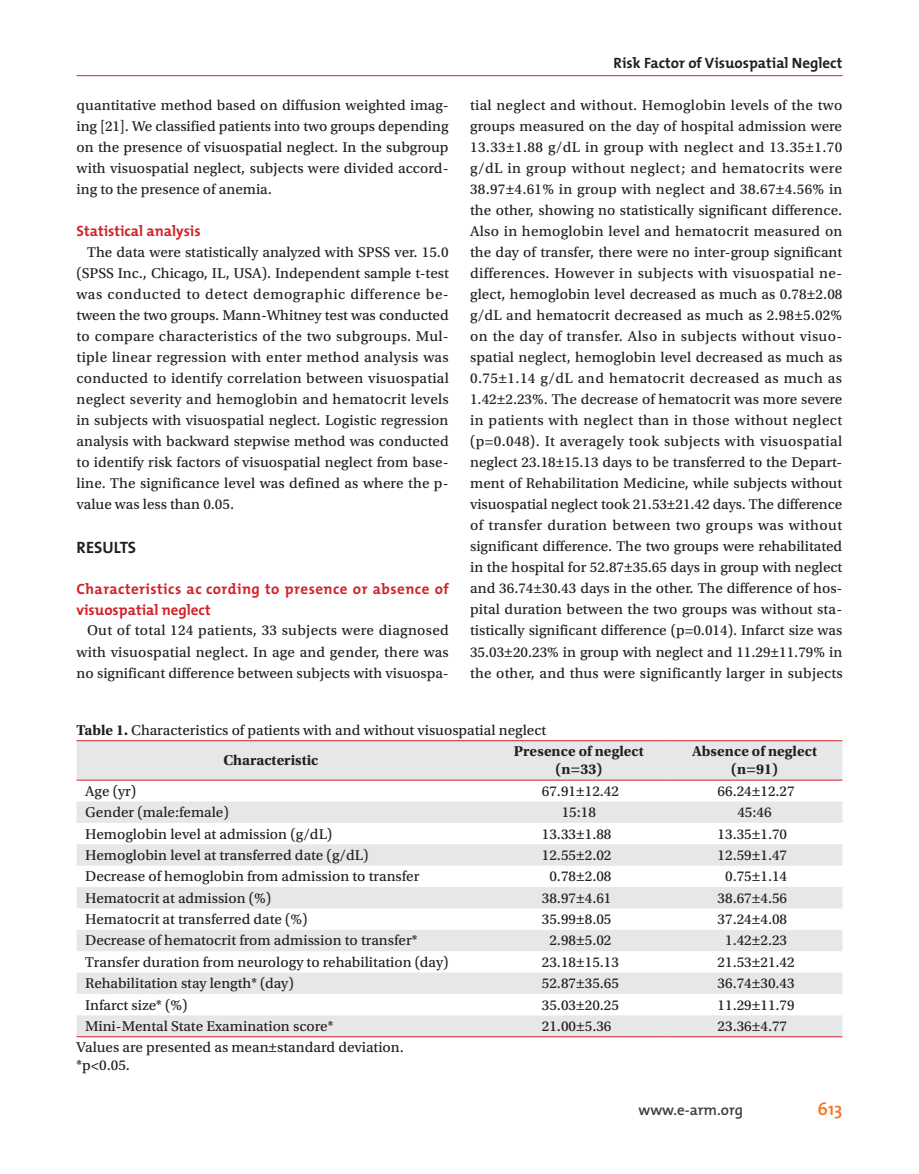
<style>
.page{position:relative;width:919px;height:1174px;background:#fff}
.page>*{position:absolute;margin:0;border:0;box-sizing:border-box;transform-origin:0 0}
.t1{font:600 18px "The Mix";color:#f47321}
.서론{font:700 16.5px "The Mix";color:#231f20}
.바탕글{font:15px/21px "Utopia Std Capt";letter-spacing:.005em;color:#231f20;text-align:justify}
.표{font:15px "Utopia Std Capt";color:#231f20}
._1{font:700 15px/21px "The Mix";letter-spacing:.03em;color:#d1232a}
.표1라인{font:700 15px "Utopia Std";color:#231f20}
.쪽제목_홀{font:700 15px "The Mix";color:#231f20}
._1-2{font:700 15px "The Mix";color:#d1232a}
.t2{font:600 15px "The Mix";color:#3e3e3f}
.s1{font-family:"Utopia Std";font-weight:700}
</style>
<div class="page">
<hr style="left:77px;top:75px;width:765px;height:1px;background:#d1232a">
<svg style="left:77px;top:741px;width:765px;height:295px;fill:#e6e7e9"></svg>
<hr style="left:77px;top:740px;width:414px;height:1px;background:#d1232a">
<hr style="left:491px;top:740px;width:175px;height:1px;background:#d1232a">
<hr style="left:666px;top:740px;width:176px;height:1px;background:#d1232a">
<hr style="left:77px;top:779px;width:414px;height:1px;background:#d1232a">
<hr style="left:491px;top:779px;width:175px;height:1px;background:#d1232a">
<hr style="left:666px;top:779px;width:176px;height:1px;background:#d1232a">
<hr style="left:77px;top:1036px;width:414px;height:1px;background:#d1232a">
<hr style="left:491px;top:1036px;width:175px;height:1px;background:#d1232a">
<hr style="left:666px;top:1036px;width:176px;height:1px;background:#d1232a">
<p class="바탕글" style="left:77px;top:95px;width:374px">quantitative method based on diffusion weighted imag&shy;ing [21]. We classified patients into two groups depending on the presence of visuospatial neglect. In the subgroup with visuospatial neglect, subjects were divided accord&shy;ing to the presence of anemia.</p>
<p class="_1-2" style="left:77px;top:219px;width:126px">Statistical analysis</p>
<p class="바탕글" style="left:77px;top:242px;width:374px;text-indent:11px">The data were statistically analyzed with SPSS ver. 15.0 (SPSS Inc., Chicago, IL, USA). Independent sample t-test was conducted to detect demographic difference be&shy;tween the two groups. Mann-Whitney test was conducted to compare characteristics of the two subgroups. Mul&shy;tiple linear regression with enter method analysis was conducted to identify correlation between visuospatial neglect severity and hemoglobin and hematocrit levels in subjects with visuospatial neglect. Logistic regression analysis with backward stepwise method was conducted to identify risk factors of visuospatial neglect from base&shy;line. The significance level was defined as where the p&shy;value was less than 0.05.</p>
<p class="서론" style="left:77px;top:533px;width:61px">RESULTS</p>
<p class="_1" style="left:77px;top:577px;width:373px">Characteristics ac cording to presence or absence of visuospatial neglect</p>
<p class="바탕글" style="left:77px;top:620px;width:374px;text-indent:11px">Out of total 124 patients, 33 subjects were diagnosed with visuospatial neglect. In age and gender, there was no significant difference between subjects with visuospa-</p>
<p class="쪽제목_홀" style="left:613px;top:50px;width:230px">Risk Factor of Visuospatial Neglect</p>
<p class="바탕글" style="left:470px;top:95px;width:374px">tial neglect and without. Hemoglobin levels of the two groups measured on the day of hospital admission were 13.33±1.88 g/dL in group with neglect and 13.35±1.70 g/dL in group without neglect; and hematocrits were 38.97±4.61% in group with neglect and 38.67±4.56% in the other, showing no statistically significant difference.<br>Also in hemoglobin level and hematocrit measured on the day of transfer, there were no inter-group significant differences. However in subjects with visuospatial ne&shy;glect, hemoglobin level decreased as much as 0.78±2.08 g/dL and hematocrit decreased as much as 2.98±5.02% on the day of transfer. Also in subjects without visuo&shy;spatial neglect, hemoglobin level decreased as much as 0.75±1.14 g/dL and hematocrit decreased as much as 1.42±2.23%. The decrease of hematocrit was more severe in patients with neglect than in those without neglect (p=0.048). It averagely took subjects with visuospatial neglect 23.18±15.13 days to be transferred to the Depart&shy;ment of Rehabilitation Medicine, while subjects without visuospatial neglect took 21.53±21.42 days. The difference of transfer duration between two groups was without significant difference. The two groups were rehabilitated in the hospital for 52.87±35.65 days in group with neglect and 36.74±30.43 days in the other. The difference of hos&shy;pital duration between the two groups was without sta&shy;tistically significant difference (p=0.014). Infarct size was 35.03±20.23% in group with neglect and 11.29±11.79% in the other, and thus were significantly larger in subjects</p>
<p class="표" style="left:77px;top:722px;width:471px"><span class="s1">Table 1.</span> Characteristics of patients with and without visuospatial neglect</p>
<p class="표1라인" style="left:223px;top:752px;width:97px">Characteristic</p>
<p class="표1라인" style="left:514px;top:743px;width:131px">Presence of neglect</p>
<p class="표1라인" style="left:555px;top:761px;width:49px">(n=33)</p>
<p class="표1라인" style="left:692px;top:743px;width:126px">Absence of neglect</p>
<p class="표1라인" style="left:730px;top:761px;width:49px">(n=91)</p>
<p class="표" style="left:85px;top:782px;width:53px">Age (yr)</p>
<p class="표" style="left:542px;top:782px;width:79px">67.91±12.42</p>
<p class="표" style="left:717px;top:782px;width:79px">66.24±12.27</p>
<p class="표" style="left:85px;top:804px;width:145px">Gender (male:female)</p>
<p class="표" style="left:561px;top:804px;width:36px">15:18</p>
<p class="표" style="left:737px;top:804px;width:36px">45:46</p>
<p class="표" style="left:85px;top:825px;width:249px">Hemoglobin level at admission (g/dL)</p>
<p class="표" style="left:542px;top:825px;width:71px">13.33±1.88</p>
<p class="표" style="left:717px;top:825px;width:71px">13.35±1.70</p>
<p class="표" style="left:85px;top:847px;width:285px">Hemoglobin level at transferred date (g/dL)</p>
<p class="표" style="left:542px;top:847px;width:71px">12.55±2.02</p>
<p class="표" style="left:717px;top:847px;width:71px">12.59±1.47</p>
<p class="표" style="left:85px;top:868px;width:336px">Decrease of hemoglobin from admission to transfer</p>
<p class="표" style="left:549px;top:868px;width:63px">0.78±2.08</p>
<p class="표" style="left:725px;top:868px;width:63px">0.75±1.14</p>
<p class="표" style="left:85px;top:889px;width:188px">Hematocrit at admission (%)</p>
<p class="표" style="left:542px;top:889px;width:71px">38.97±4.61</p>
<p class="표" style="left:717px;top:889px;width:71px">38.67±4.56</p>
<p class="표" style="left:85px;top:911px;width:224px">Hematocrit at transferred date (%)</p>
<p class="표" style="left:542px;top:911px;width:71px">35.99±8.05</p>
<p class="표" style="left:717px;top:911px;width:71px">37.24±4.08</p>
<p class="표" style="left:85px;top:932px;width:334px">Decrease of hematocrit from admission to transfer*</p>
<p class="표" style="left:549px;top:932px;width:63px">2.98±5.02</p>
<p class="표" style="left:725px;top:932px;width:63px">1.42±2.23</p>
<p class="표" style="left:85px;top:953px;width:365px">Transfer duration from neurology to rehabilitation (day)</p>
<p class="표" style="left:542px;top:953px;width:79px">23.18±15.13</p>
<p class="표" style="left:717px;top:953px;width:79px">21.53±21.42</p>
<p class="표" style="left:85px;top:975px;width:210px">Rehabilitation stay length* (day)</p>
<p class="표" style="left:542px;top:975px;width:79px">52.87±35.65</p>
<p class="표" style="left:717px;top:975px;width:79px">36.74±30.43</p>
<p class="표" style="left:85px;top:996px;width:104px">Infarct size* (%)</p>
<p class="표" style="left:542px;top:996px;width:79px">35.03±20.25</p>
<p class="표" style="left:717px;top:996px;width:79px">11.29±11.79</p>
<p class="표" style="left:85px;top:1018px;width:250px">Mini-Mental State Examination score*</p>
<p class="표" style="left:542px;top:1018px;width:71px">21.00±5.36</p>
<p class="표" style="left:717px;top:1018px;width:71px">23.36±4.77</p>
<p class="표" style="left:77px;top:1039px;width:329px">Values are presented as mean±standard deviation.</p>
<p class="표" style="left:77px;top:1057px;width:55px">*p&lt;0.05.</p>
<p class="t2" style="left:638px;top:1097px;width:106px">www.e-arm.org</p>
<p class="t1" style="left:817px;top:1094px;width:26px">613</p>
</div>
